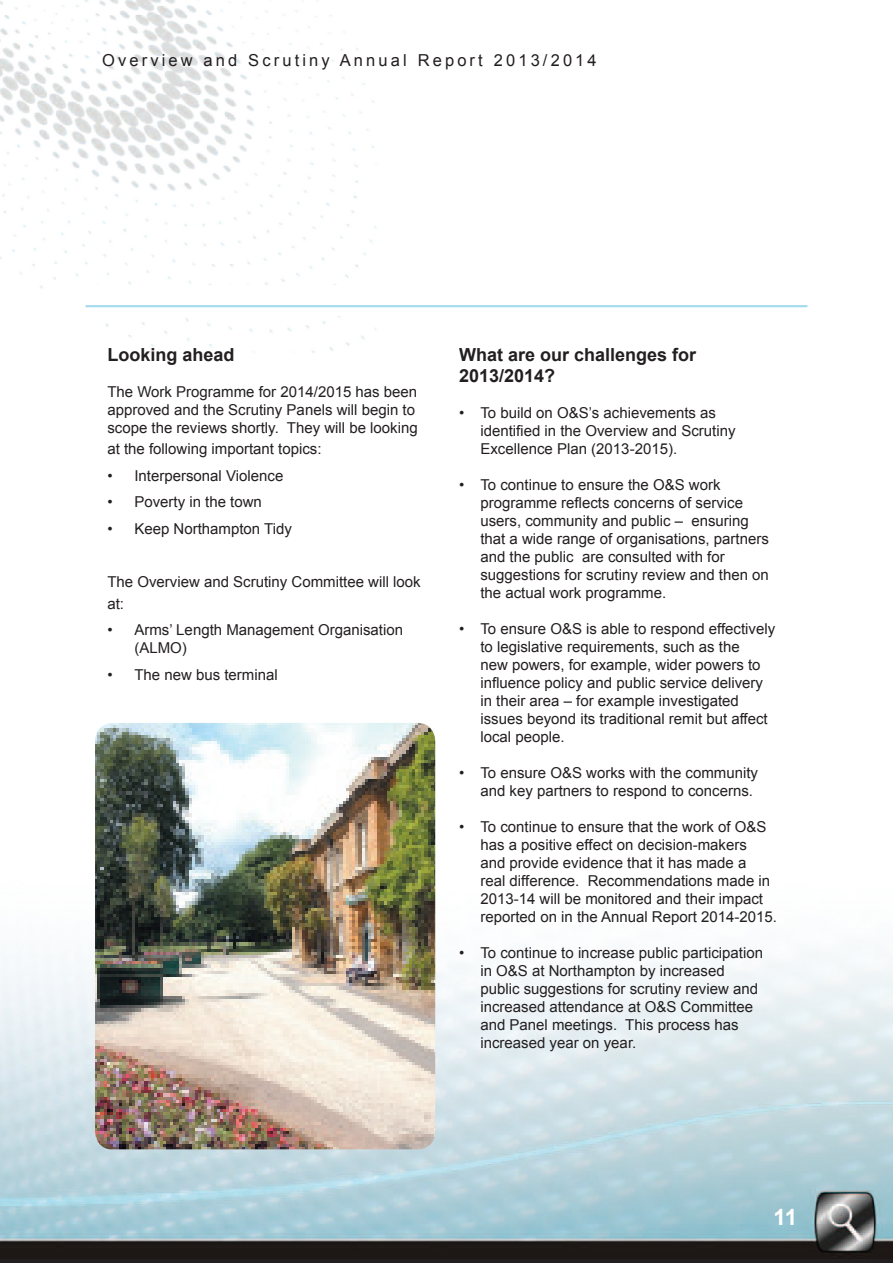
<style>
.page{position:relative;width:893px;height:1263px;background:#fff}
.page>*{position:absolute;margin:0;border:0;box-sizing:border-box;transform-origin:0 0}
.t1{font:700 22.5px "Arial";color:#fff}
.Paragraph_text{font:700 18px/21.6px "Arial";color:#231f20}
.t2{font:16.5px "Arial";letter-spacing:.19em;color:#231f20}
.Paragraph_text-2{font:15px/18px "Arial";color:#231f20}
</style>
<div class="page">
<img style="left:0;top:0;width:893px;height:1260px">
<hr style="left:0;top:1260px;width:893px;height:3px;background:#231f20">
<hr style="left:86px;top:305px;width:721px;height:2px;background:#a6dcec">
<img style="left:95px;top:723px;width:340px;height:426px">
<p class="t2" style="left:102px;top:49px;width:496px">Overview and Scrutiny Annual Report 2013/2014</p>
<p class="Paragraph_text" style="left:107px;top:344px;width:129px">Looking ahead</p>
<p class="Paragraph_text-2" style="left:107px;top:383px;width:312px">The Work Programme for 2014/2015 has been approved and the Scrutiny Panels will begin to scope the reviews shortly. They will be looking</p>
<p class="Paragraph_text-2" style="left:107px;top:440px;width:216px">at the following important topics:</p>
<p class="Paragraph_text-2" style="left:107px;top:467px;width:177px">• Interpersonal Violence</p>
<p class="Paragraph_text-2" style="left:107px;top:493px;width:156px">• Poverty in the town</p>
<p class="Paragraph_text-2" style="left:107px;top:520px;width:186px">• Keep Northampton Tidy</p>
<p class="Paragraph_text-2" style="left:107px;top:571px;width:315px;line-height:21.6px">The Overview and Scrutiny Committee will look at:</p>
<p class="Paragraph_text-2" style="left:134px;top:621px;width:270px;text-indent:-27px">• Arms’ Length Management Organisation (ALMO)</p>
<p class="Paragraph_text-2" style="left:107px;top:665px;width:172px">• The new bus terminal</p>
<p class="Paragraph_text" style="left:459px;top:344px;width:239px">What are our challenges for<br>2013/2014?</p>
<p class="Paragraph_text-2" style="left:480px;top:404px;width:257px;text-indent:-21px">• To build on O&amp;S’s achievements as identified in the Overview and Scrutiny<br>Excellence Plan (2013-2015).</p>
<p class="Paragraph_text-2" style="left:480px;top:476px;width:290px;text-indent:-21px">• To continue to ensure the O&amp;S work programme reflects concerns of service users, community and public – ensuring that a wide range of organisations, partners and the public are consulted with for suggestions for scrutiny review and then on the actual work programme.</p>
<p class="Paragraph_text-2" style="left:480px;top:620px;width:296px;text-indent:-21px">• To ensure O&amp;S is able to respond effectively to legislative requirements, such as the<br>new powers, for example, wider powers to influence policy and public service delivery in their area – for example investigated issues beyond its traditional remit but affect local people.</p>
<p class="Paragraph_text-2" style="left:480px;top:764px;width:279px;text-indent:-21px">• To ensure O&amp;S works with the community and key partners to respond to concerns.</p>
<p class="Paragraph_text-2" style="left:480px;top:818px;width:298px;text-indent:-21px">• To continue to ensure that the work of O&amp;S has a positive effect on decision-makers<br>and provide evidence that it has made a<br>real difference. Recommendations made in 2013-14 will be monitored and their impact reported on in the Annual Report 2014-2015.</p>
<p class="Paragraph_text-2" style="left:480px;top:944px;width:284px;text-indent:-21px">• To continue to increase public participation in O&amp;S at Northampton by increased public suggestions for scrutiny review and increased attendance at O&amp;S Committee and Panel meetings. This process has increased year on year.</p>
<h1 class="t1" style="left:773px;top:1202px;width:25px">11</h1>
</div>
